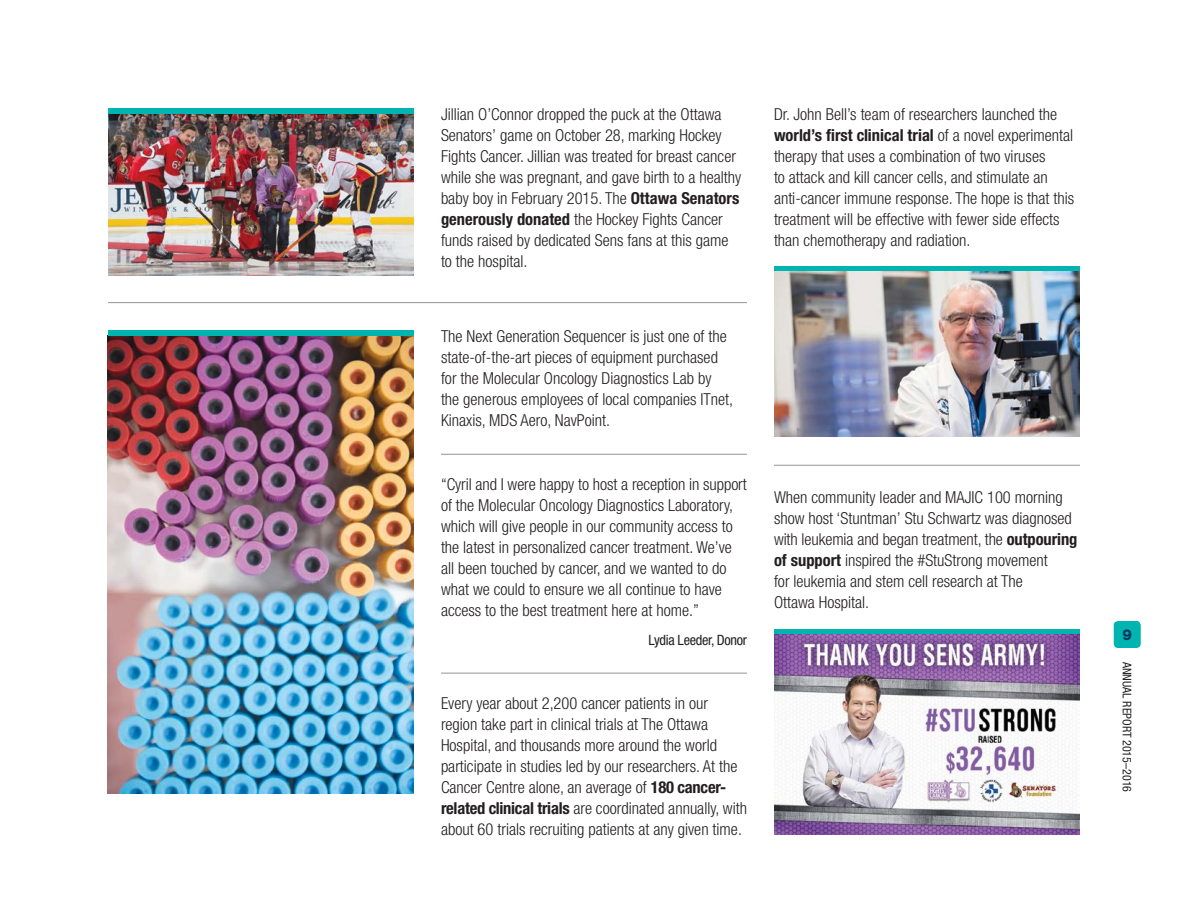
<style>
.page{position:relative;width:1188px;height:918px;background:#fff}
.page>*{position:absolute;margin:0;border:0;box-sizing:border-box;transform-origin:0 0}
.Body{font:300 condensed 16.5px/21px "Helvetica Neue LT Std";color:#231f20}
.t1{font:800 15px "Helvetica Neue LT Std";color:#003660}
.Body-2{font:condensed 14.25px "Helvetica Neue LT Std";letter-spacing:-.02em;color:#231f20}
.t2{font:condensed 12px "Helvetica Neue LT Std";color:#231f20}
.s1{font-weight:700}
</style>
<div class="page">
<img style="left:108px;top:113px;width:306px;height:162px">
<img style="left:108px;top:335px;width:306px;height:459px">
<div style="left:108px;top:108px;width:306px;height:5px;background:#00b5af"></div>
<div style="left:774px;top:266px;width:306px;height:5px;background:#00b5af"></div>
<div style="left:108px;top:330px;width:306px;height:5px;background:#00b5af"></div>
<div style="left:774px;top:629px;width:306px;height:6px;background:#00b5af"></div>
<hr style="left:441px;top:454px;width:306px;height:1px;background:#939598">
<hr style="left:441px;top:673px;width:306px;height:1px;background:#939598">
<hr style="left:774px;top:465px;width:306px;height:1px;background:#939598">
<hr style="left:108px;top:302px;width:639px;height:1px;background:#939598">
<img style="left:774px;top:271px;width:306px;height:165px">
<img style="left:774px;top:635px;width:306px;height:199px">
<div style="left:1114px;top:621px;width:27px;height:27px;background:#00b5af;border-radius:4px"></div>
<p class="Body" style="left:441px;top:103px;width:302px">Jillian O’Connor dropped the puck at the Ottawa Senators’ game on October 28, marking Hockey Fights Cancer. Jillian was treated for breast cancer while she was pregnant, and gave birth to a healthy baby boy in February 2015. The <span class="s1">Ottawa Senators generously donated</span> the Hockey Fights Cancer funds raised by dedicated Sens fans at this game to the hospital.</p>
<p class="Body" style="left:441px;top:325px;width:294px">The Next Generation Sequencer is just one of the state-of-the-art pieces of equipment purchased for the Molecular Oncology Diagnostics Lab by the generous employees of local companies ITnet, Kinaxis, MDS Aero, NavPoint.</p>
<p class="Body" style="left:441px;top:474px;width:307px">“Cyril and I were happy to host a reception in support of the Molecular Oncology Diagnostics Laboratory, which will give people in our community access to the latest in personalized cancer treatment. We’ve all been touched by cancer, and we wanted to do what we could to ensure we all continue to have access to the best treatment here at home.”</p>
<p class="Body-2" style="left:649px;top:632px;width:100px">Lydia Leeder, Donor</p>
<p class="Body" style="left:441px;top:693px;width:308px">Every year about 2,200 cancer patients in our region take part in clinical trials at The Ottawa Hospital, and thousands more around the world participate in studies led by our researchers. At the Cancer Centre alone, an average of <span class="s1">180 cancer&shy;related clinical trials</span> are coordinated annually, with about 60 trials recruiting patients at any given time.</p>
<p class="Body" style="left:774px;top:103px;width:302px">Dr. John Bell’s team of researchers launched the <span class="s1">world’s first clinical trial</span> of a novel experimental therapy that uses a combination of two viruses<br>to attack and kill cancer cells, and stimulate an anti-cancer immune response. The hope is that this treatment will be effective with fewer side effects than chemotherapy and radiation.</p>
<p class="Body" style="left:774px;top:487px;width:305px">When community leader and MAJIC 100 morning show host ‘Stuntman’ Stu Schwartz was diagnosed with leukemia and began treatment, the <span class="s1">outpouring of support</span> inspired the #StuStrong movement<br>for leukemia and stem cell research at The<br>Ottawa Hospital.</p>
<p class="t1" style="left:1123px;top:626px;width:11px">9</p>
<p class="t2" style="left:1134px;top:662px;width:132px;rotate:90deg">ANNUAL REPORT 2015–2016</p>
</div>
